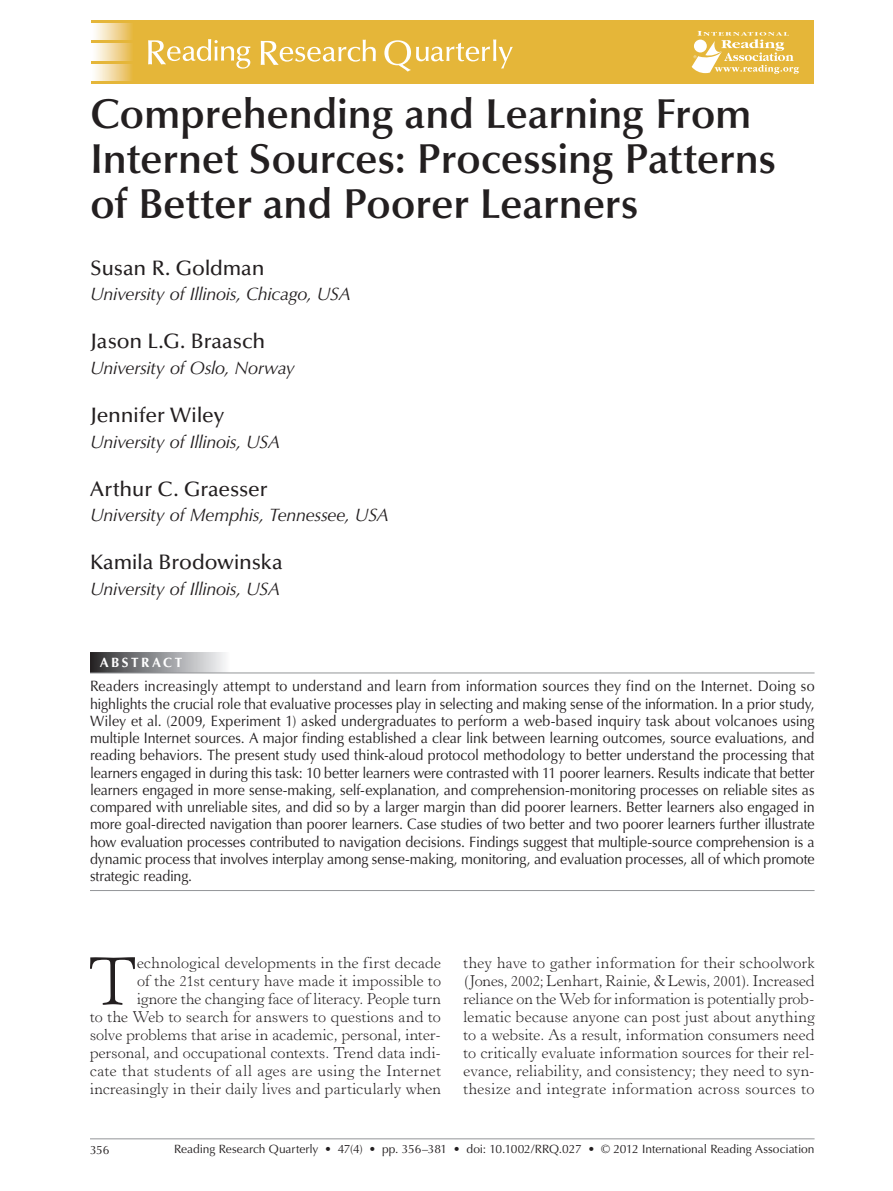
<style>
.page{position:relative;width:893px;height:1191px;background:#fff}
.page>*{position:absolute;margin:0;border:0;box-sizing:border-box;transform-origin:0 0}
.t1{font:300 68.1px "Horley Old Style MT Std";color:#231f20}
.t2{font:600 42px/45px "Optima LT Std";letter-spacing:-.005em;color:#231f20}
.t3{font:500 21px "Optima LT Std";letter-spacing:-.01em;color:#231f20}
.t4{font:italic 18px "Optima LT Std";letter-spacing:-.02em;color:#231f20}
.t5{font:300 15.75px/18px "Horley Old Style MT Std";letter-spacing:.015em;color:#231f20;text-align:right}
.t6{font:15px/17.2px "Optima LT Std";letter-spacing:-.01em;color:#231f20;text-align:justify;scale:.95 1}
.t7{font:700 13.5px "Optima LT Std";letter-spacing:.18em;color:#fff}
.t8{font:12px "Optima LT Std";letter-spacing:-.005em;color:#231f20}
</style>
<div class="page">
<hr style="left:90px;top:1138px;width:724px;height:1px;background:#939598">
<div style="left:90px;top:652px;width:140px;height:21px;background:linear-gradient(to right,#2a2a2d,#f9fafd)"></div>
<hr style="left:90px;top:672px;width:724px;height:1px;background:#939598">
<hr style="left:90px;top:890px;width:724px;height:1px;background:#939598">
<div style="left:91px;top:20px;width:723px;height:64px;background:#e5b639"></div>
<svg style="left:692px;top:31px;width:107px;height:43px"></svg>
<svg style="left:148px;top:39px;width:102px;height:30px"></svg>
<svg style="left:261px;top:40px;width:115px;height:25px"></svg>
<svg style="left:384px;top:39px;width:129px;height:33px"></svg>
<div style="left:91px;top:43px;width:42px;height:18px;background:linear-gradient(to right,#fff,#e7b94d)"></div>
<div style="left:91px;top:23px;width:42px;height:17px;background:linear-gradient(to right,#fff,#e7b94d)"></div>
<div style="left:91px;top:64px;width:42px;height:16px;background:linear-gradient(to right,#fff,#e6b94c)"></div>
<h2 class="t2" style="left:90px;top:95px;width:687px">Comprehending and Learning From<br>Internet Sources: Processing Patterns of Better and Poorer Learners</h2>
<h3 class="t3" style="left:90px;top:259px;width:176px">Susan R. Goldman</h3>
<p class="t4" style="left:90px;top:287px;width:262px">University of Illinois, Chicago, USA</p>
<h3 class="t3" style="left:90px;top:333px;width:177px">Jason L.G. Braasch</h3>
<p class="t4" style="left:90px;top:360px;width:206px">University of Oslo, Norway</p>
<h3 class="t3" style="left:90px;top:406px;width:136px">Jennifer Wiley</h3>
<p class="t4" style="left:90px;top:434px;width:192px">University of Illinois, USA</p>
<h3 class="t3" style="left:90px;top:480px;width:179px">Arthur C. Graesser</h3>
<p class="t4" style="left:90px;top:507px;width:300px">University of Memphis, Tennessee, USA</p>
<h3 class="t3" style="left:90px;top:553px;width:194px">Kamila Brodowinska</h3>
<p class="t4" style="left:90px;top:581px;width:192px">University of Illinois, USA</p>
<p class="t7" style="left:100px;top:657px;width:84px">ABSTRACT</p>
<p class="t6" style="left:90px;top:679px;width:764px">Readers increasingly attempt to understand and learn from information sources they find on the Internet. Doing so highlights the crucial role that evaluative processes play in selecting and making sense of the information. In a prior study, Wiley et al. (2009, Experiment 1) asked undergraduates to perform a web-based inquiry task about volcanoes using multiple Internet sources. A major finding established a clear link between learning outcomes, source evaluations, and reading behaviors. The present study used think-aloud protocol methodology to better understand the processing that learners engaged in during this task: 10 better learners were contrasted with 11 poorer learners. Results indicate that better learners engaged in more sense-making, self-explanation, and comprehension-monitoring processes on reliable sites as compared with unreliable sites, and did so by a larger margin than did poorer learners. Better learners also engaged in more goal-directed navigation than poorer learners. Case studies of two better and two poorer learners further illustrate how evaluation processes contributed to navigation decisions. Findings suggest that multiple-source comprehension is a dynamic process that involves interplay among sense-making, monitoring, and evaluation processes, all of which promote strategic reading.</p>
<p class="t5" style="left:90px;top:955px;width:353px">echnological developments in the first decade<br>of the 21st century have made it impossible to<br>ignore the changing face of literacy. People turn<br>to the Web to search for answers to questions and to solve problems that arise in academic, personal, inter&shy;personal, and occupational contexts. Trend data indi&shy;cate that students of all ages are using the Internet increasingly in their daily lives and particularly when</p>
<p class="t5" style="left:463px;top:955px;width:353px;text-align:justify">they have to gather information for their schoolwork (Jones, 2002; Lenhart, Rainie, &amp; Lewis, 2001). Increased reliance on the Web for information is potentially prob&shy;lematic because anyone can post just about anything to a website. As a result, information consumers need to critically evaluate information sources for their rel&shy;evance, reliability, and consistency; they need to syn&shy;thesize and integrate information across sources to</p>
<h1 class="t1" style="left:88px;top:955px;width:50px">T</h1>
<p class="t8" style="left:90px;top:1144px;width:21px">356</p>
<p class="t8" style="left:174px;top:1144px;width:642px">Reading Research Quarterly • 47(4) • pp. 356–381 • doi: 10.1002/RRQ.027 • © 2012 International Reading Association</p>
</div>
